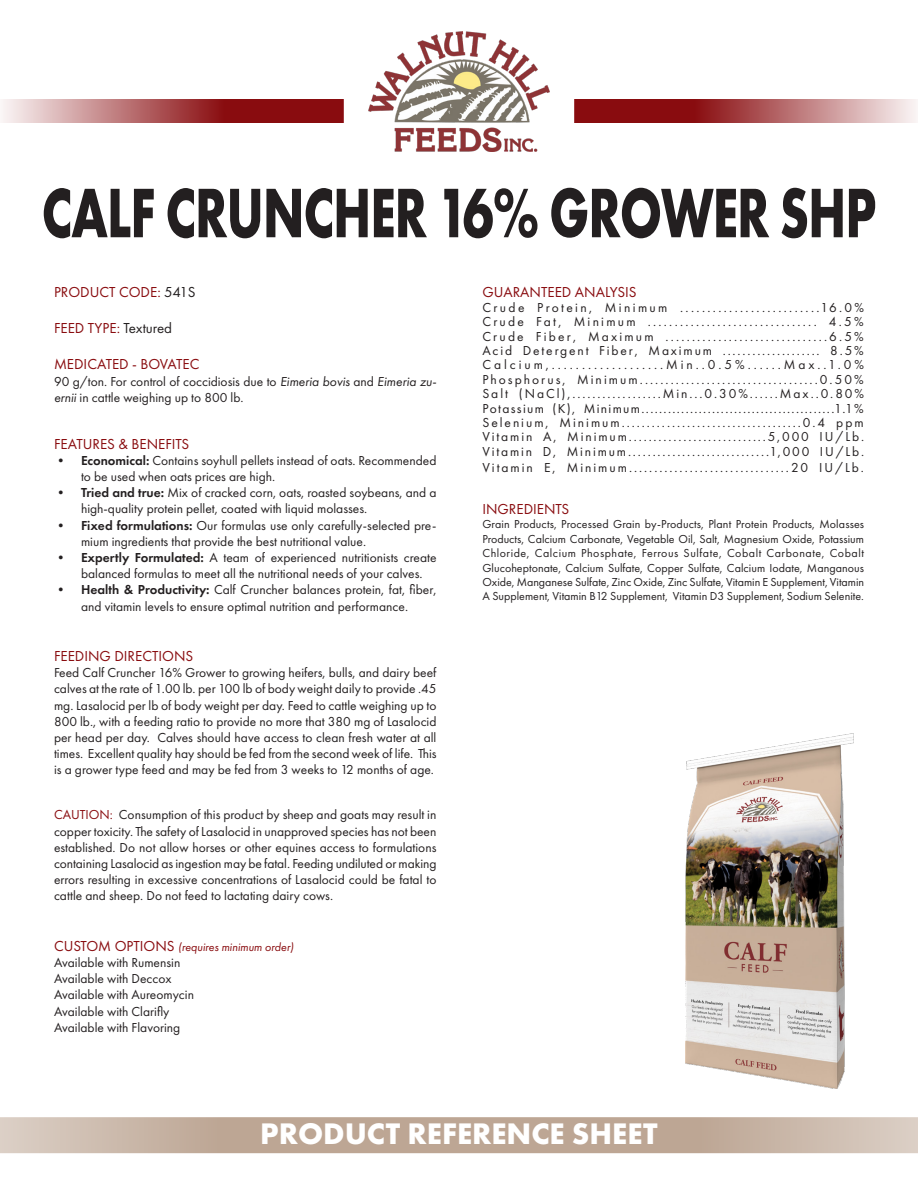
<style>
.page{position:relative;width:918px;height:1188px;background:#fff}
.page>*{position:absolute;margin:0;border:0;box-sizing:border-box;transform-origin:0 0}
.t1{font:700 72.6px "Futura PT";letter-spacing:-.02em;color:#231f20;scale:.71 1}
.t2{font:700 30.9px "Futura PT";color:#fff}
.t3{font:15px "Futura PT";color:#890c0f}
.t4{font:13.5px/16.2px "Futura PT";color:#231f20}
.t5{font:13.5px "Futura PT";letter-spacing:.145em;color:#231f20}
.t6{font:13.5px "Futura PT";letter-spacing:.14em;color:#231f20}
.t7{font:13.5px "Futura PT";letter-spacing:.1em;color:#231f20}
.t8{font:13.5px "Futura PT";letter-spacing:.155em;color:#231f20}
.t9{font:13.5px "Futura PT";letter-spacing:.135em;color:#231f20}
.t10{font:13.5px "Futura PT";letter-spacing:.165em;color:#231f20}
.t11{font:13.5px "Futura PT";letter-spacing:.17em;color:#231f20}
.t12{font:13.5px "Futura PT";letter-spacing:.175em;color:#231f20}
.t13{font:13.5px "Futura PT";letter-spacing:.22em;color:#231f20}
.t14{font:12px/14.4px "Futura PT";color:#231f20;text-align:justify}
.t15{font:italic 12px "Futura PT";color:#890c0f}
.s1{color:#231f20}
.s2{font-style:italic}
.s3{font-weight:600}
.s4{color:#890c0f}
.s5{font-style:normal;font-size:15px}
</style>
<div class="page">
<img style="left:369px;top:32px;width:180px;height:119px">
<svg style="left:3px;top:99px;width:341px;height:24px"></svg>
<svg style="left:574px;top:99px;width:342px;height:24px"></svg>
<div style="left:0;top:1117px;width:459px;height:36px;background:linear-gradient(to right,#d3c4b9,#b59c87)"></div>
<div style="left:459px;top:1117px;width:459px;height:36px;background:linear-gradient(to right,#b59c87,#d3c4b8)"></div>
<img style="left:685px;top:734px;width:168px;height:355px">
<p class="t1" style="left:42px;top:166px;width:1177px">CALF CRUNCHER 16% GROWER SHP</p>
<p class="t3" style="left:54px;top:283px;width:143px">PRODUCT CODE: <span class="s1">541S</span></p>
<p class="t3" style="left:54px;top:319px;width:120px">FEED TYPE: <span class="s1">Textured</span></p>
<p class="t3" style="left:54px;top:355px;width:147px">MEDICATED - BOVATEC</p>
<p class="t4" style="left:54px;top:373px;width:384px">90 g/ton. For control of coccidiosis due to <span class="s2">Eimeria bovis</span> and <span class="s2">Eimeria zu&shy;ernii</span> in cattle weighing up to 800 lb.</p>
<p class="t3" style="left:54px;top:435px;width:137px">FEATURES &amp; BENEFITS</p>
<p class="t4" style="left:81px;top:452px;width:357px;text-indent:-27px"><span class="s3">• Economical:</span> Contains soyhull pellets instead of oats. Recommended to be used when oats prices are high.</p>
<p class="t4" style="left:81px;top:484px;width:357px;text-indent:-27px"><span class="s3">• Tried and true:</span> Mix of cracked corn, oats, roasted soybeans, and a high-quality protein pellet, coated with liquid molasses.</p>
<p class="t4" style="left:81px;top:517px;width:357px;text-indent:-27px"><span class="s3">• Fixed formulations:</span> Our formulas use only carefully-selected pre&shy;mium ingredients that provide the best nutritional value.</p>
<p class="t4" style="left:81px;top:549px;width:357px;text-indent:-27px"><span class="s3">• Expertly Formulated:</span> A team of experienced nutritionists create balanced formulas to meet all the nutritional needs of your calves.</p>
<p class="t4" style="left:54px;top:582px;width:384px;text-align:center"><span class="s3">• Health &amp; Productivity:</span> Calf Cruncher balances protein, fat, fiber, and vitamin levels to ensure optimal nutrition and performance.</p>
<p class="t3" style="left:54px;top:647px;width:141px">FEEDING DIRECTIONS</p>
<p class="t4" style="left:54px;top:664px;width:384px;text-align:justify">Feed Calf Cruncher 16% Grower to growing heifers, bulls, and dairy beef calves at the rate of 1.00 lb. per 100 lb of body weight daily to provide .45 mg. Lasalocid per lb of body weight per day. Feed to cattle weighing up to 800 lb., with a feeding ratio to provide no more that 380 mg of Lasalocid per head per day. Calves should have access to clean fresh water at all times. Excellent quality hay should be fed from the second week of life. This is a grower type feed and may be fed from 3 weeks to 12 months of age.</p>
<p class="t4" style="left:54px;top:807px;width:384px;text-align:justify"><span class="s4">CAUTION:</span> Consumption of this product by sheep and goats may result in copper toxicity. The safety of Lasalocid in unapproved species has not been established. Do not allow horses or other equines access to formulations containing Lasalocid as ingestion may be fatal. Feeding undiluted or making errors resulting in excessive concentrations of Lasalocid could be fatal to cattle and sheep. Do not feed to lactating dairy cows.</p>
<p class="t15" style="left:54px;top:940px;width:241px"><span class="s5">CUSTOM OPTIONS</span> (requires minimum order)</p>
<p class="t4" style="left:54px;top:954px;width:128px">Available with Rumensin</p>
<p class="t4" style="left:54px;top:970px;width:119px">Available with Deccox</p>
<p class="t4" style="left:54px;top:987px;width:142px">Available with Aureomycin</p>
<p class="t4" style="left:54px;top:1003px;width:117px">Available with Clarifly</p>
<p class="t4" style="left:54px;top:1019px;width:128px">Available with Flavoring</p>
<p class="t3" style="left:482px;top:283px;width:156px">GUARANTEED ANALYSIS</p>
<p class="t12" style="left:482px;top:299px;width:383px">Crude Protein, Minimum ..........................16.0%</p>
<p class="t11" style="left:482px;top:314px;width:383px">Crude Fat, Minimum ................................ 4.5%</p>
<p class="t10" style="left:482px;top:328px;width:383px">Crude Fiber, Maximum ...............................6.5%</p>
<p class="t6" style="left:482px;top:342px;width:383px">Acid Detergent Fiber, Maximum .................... 8.5%</p>
<p class="t13" style="left:482px;top:357px;width:383px">Calcium,...................Min..0.5%......Max..1.0%</p>
<p class="t8" style="left:482px;top:371px;width:383px">Phosphorus, Minimum...................................0.50%</p>
<p class="t5" style="left:482px;top:386px;width:383px">Salt (NaCl),..................Min...0.30%......Max..0.80%</p>
<p class="t7" style="left:482px;top:400px;width:383px">Potassium (K), Minimum............................................1.1%</p>
<p class="t5" style="left:482px;top:414px;width:383px">Selenium, Minimum....................................0.4 ppm</p>
<p class="t6" style="left:482px;top:429px;width:383px">Vitamin A, Minimum............................5,000 IU/Lb.</p>
<p class="t9" style="left:482px;top:443px;width:383px">Vitamin D, Minimum.............................1,000 IU/Lb.</p>
<p class="t5" style="left:482px;top:459px;width:383px">Vitamin E, Minimum................................20 IU/Lb.</p>
<p class="t3" style="left:482px;top:500px;width:88px">INGREDIENTS</p>
<p class="t14" style="left:482px;top:517px;width:383px">Grain Products, Processed Grain by-Products, Plant Protein Products, Molasses Products, Calcium Carbonate, Vegetable Oil, Salt, Magnesium Oxide, Potassium Chloride, Calcium Phosphate, Ferrous Sulfate, Cobalt Carbonate, Cobalt Glucoheptonate, Calcium Sulfate, Copper Sulfate, Calcium Iodate, Manganous Oxide, Manganese Sulfate, Zinc Oxide, Zinc Sulfate, Vitamin E Supplement, Vitamin A Supplement, Vitamin B12 Supplement, Vitamin D3 Supplement, Sodium Selenite.</p>
<h2 class="t2" style="left:260px;top:1113px;width:399px">PRODUCT REFERENCE SHEET</h2>
</div>
